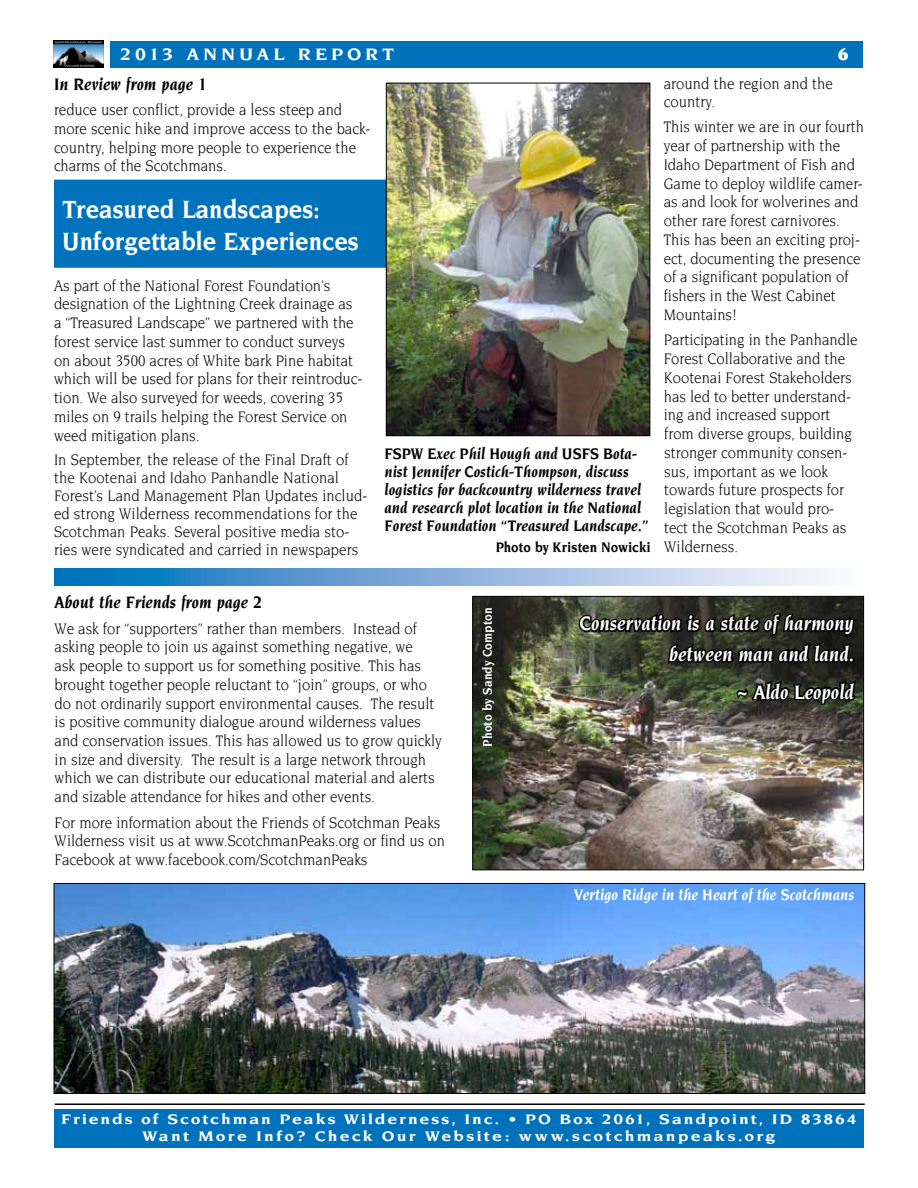
<style>
.page{position:relative;width:918px;height:1188px;background:#fff}
.page>*{position:absolute;margin:0;border:0;box-sizing:border-box;transform-origin:0 0}
.t1{font:700 27px/32.4px "Novarese";color:#fff;scale:.9 1}
.t2{font:italic 700 21px/30.8px "Novarese";color:#fff;text-align:right;scale:.9 1}
.t3{font:italic 700 18px "Novarese";color:#000;scale:.9 1}
.t4{font:700 18px "Novarese";letter-spacing:.19em;color:#fff;scale:1.1 1}
.t5{font:900 18px "Novarese";color:#fff}
.t6{font:16.5px/18.8px "Novarese";color:#000;scale:.9 1}
.t7{font:italic 700 16.5px/18px "Novarese";color:#000;scale:.9 1}
.t8{font:italic 700 16.5px "Novarese";color:#fff;scale:.9 1}
.t9{font:700 15px/16.5px "Novarese";letter-spacing:.115em;color:#fff;text-align:center;scale:1.18 1}
.t10{font:700 15px "Novarese";letter-spacing:.01em;color:#000;scale:.9 1}
.t11{font:700 13.5px "Novarese";letter-spacing:.01em;color:#fff;scale:.9 1}
</style>
<div class="page">
<div style="left:111px;top:41px;width:752px;height:27px;background:#0072bc"></div>
<img style="left:54px;top:41px;width:50px;height:27px">
<hr style="left:55px;top:1103px;width:810px;height:2px;background:#000">
<div style="left:54px;top:1109px;width:810px;height:39px;background:#0072bc"></div>
<img style="left:474px;top:598px;width:388px;height:270px">
<div style="left:472px;top:596px;width:392px;height:274px;border:1px solid #000"></div>
<svg style="left:54px;top:569px;width:776px;height:16px;background:#7fafdb"></svg>
<img style="left:577px;top:604px;width:281px;height:141px">
<div style="left:55px;top:180px;width:370px;height:87px;background:#0072bc"></div>
<div style="left:54px;top:180px;width:372px;height:88px;border:2px solid #0072bc"></div>
<img style="left:388px;top:85px;width:260px;height:349px">
<div style="left:386px;top:83px;width:264px;height:353px;border:1px solid #000"></div>
<img style="left:56px;top:885px;width:807px;height:207px">
<div style="left:54px;top:883px;width:811px;height:211px;border:1px solid #000"></div>
<p class="t4" style="left:120px;top:44px;width:207px">2013 Annual Report</p>
<p class="t3" style="left:54px;top:74px;width:172px">In Review from page 1</p>
<p class="t6" style="left:54px;top:100px;width:353px">reduce user conflict, provide a less steep and more scenic hike and improve access to the back&shy;country, helping more people to experience the charms of the Scotchmans.</p>
<h1 class="t1" style="left:62px;top:193px;width:331px">Treasured Landscapes:<br>Unforgettable Experiences</h1>
<p class="t6" style="left:54px;top:276px;width:344px">As part of the National Forest Foundation’s designation of the Lightning Creek drainage as a “Treasured Landscape” we partnered with the forest service last summer to conduct surveys on about 3500 acres of White bark Pine habitat which will be used for plans for their reintroduc&shy;tion. We also surveyed for weeds, covering 35 miles on 9 trails helping the Forest Service on weed mitigation plans.</p>
<p class="t6" style="left:54px;top:451px;width:350px;line-height:18px">In September, the release of the Final Draft of the Kootenai and Idaho Panhandle National Forest’s Land Management Plan Updates includ&shy;ed strong Wilderness recommendations for the Scotchman Peaks. Several positive media sto&shy;ries were syndicated and carried in newspapers</p>
<p class="t7" style="left:385px;top:444px;width:295px">FSPW Exec Phil Hough and USFS Bota&shy;nist Jennifer Costich-Thompson, discuss logistics for backcountry wilderness travel and research plot location in the National Forest Foundation “Treasured Landscape.”</p>
<p class="t10" style="left:496px;top:539px;width:174px">Photo by Kristen Nowicki</p>
<p class="t5" style="left:838px;top:44px;width:12px">6</p>
<p class="t6" style="left:664px;top:74px;width:190px;line-height:18px">around the region and the country.</p>
<p class="t6" style="left:664px;top:117px;width:224px">This winter we are in our fourth year of partnership with the<br>Idaho Department of Fish and<br>Game to deploy wildlife camer&shy;as and look for wolverines and other rare forest carnivores.<br>This has been an exciting proj&shy;ect, documenting the presence of a significant population of fishers in the West Cabinet<br>Mountains!</p>
<p class="t6" style="left:664px;top:330px;width:217px">Participating in the Panhandle<br>Forest Collaborative and the<br>Kootenai Forest Stakeholders has led to better understand&shy;ing and increased support from diverse groups, building stronger community consen&shy;sus, important as we look towards future prospects for legislation that would pro&shy;tect the Scotchman Peaks as<br>Wilderness.</p>
<p class="t3" style="left:55px;top:592px;width:232px">About the Friends from page 2</p>
<p class="t6" style="left:55px;top:619px;width:432px">We ask for “supporters” rather than members. Instead of asking people to join us against something negative, we<br>ask people to support us for something positive. This has brought together people reluctant to “join” groups, or who do not ordinarily support environmental causes. The result is positive community dialogue around wilderness values and conservation issues. This has allowed us to grow quickly in size and diversity. The result is a large network through which we can distribute our educational material and alerts and sizable attendance for hikes and other events.</p>
<p class="t6" style="left:55px;top:813px;width:435px">For more information about the Friends of Scotchman Peaks<br>Wilderness visit us at www.ScotchmanPeaks.org or find us on<br>Facebook at www.facebook.com/ScotchmanPeaks</p>
<p class="t11" style="left:480px;top:747px;width:156px;rotate:-90deg">Photo by Sandy Compton</p>
<p class="t2" style="left:579px;top:608px;width:307px">Conservation is a state of harmony between man and land.</p>
<p class="t2" style="left:737px;top:676px;width:132px">~ Aldo Leopold</p>
<p class="t8" style="left:574px;top:886px;width:312px">Vertigo Ridge in the Heart of the Scotchmans</p>
<p class="t9" style="left:61px;top:1111px;width:676px">Friends of Scotchman Peaks Wilderness, Inc. • PO Box 2061, Sandpoint, ID 83864<br>Want More Info? Check Our Website: www.scotchmanpeaks.org</p>
</div>
